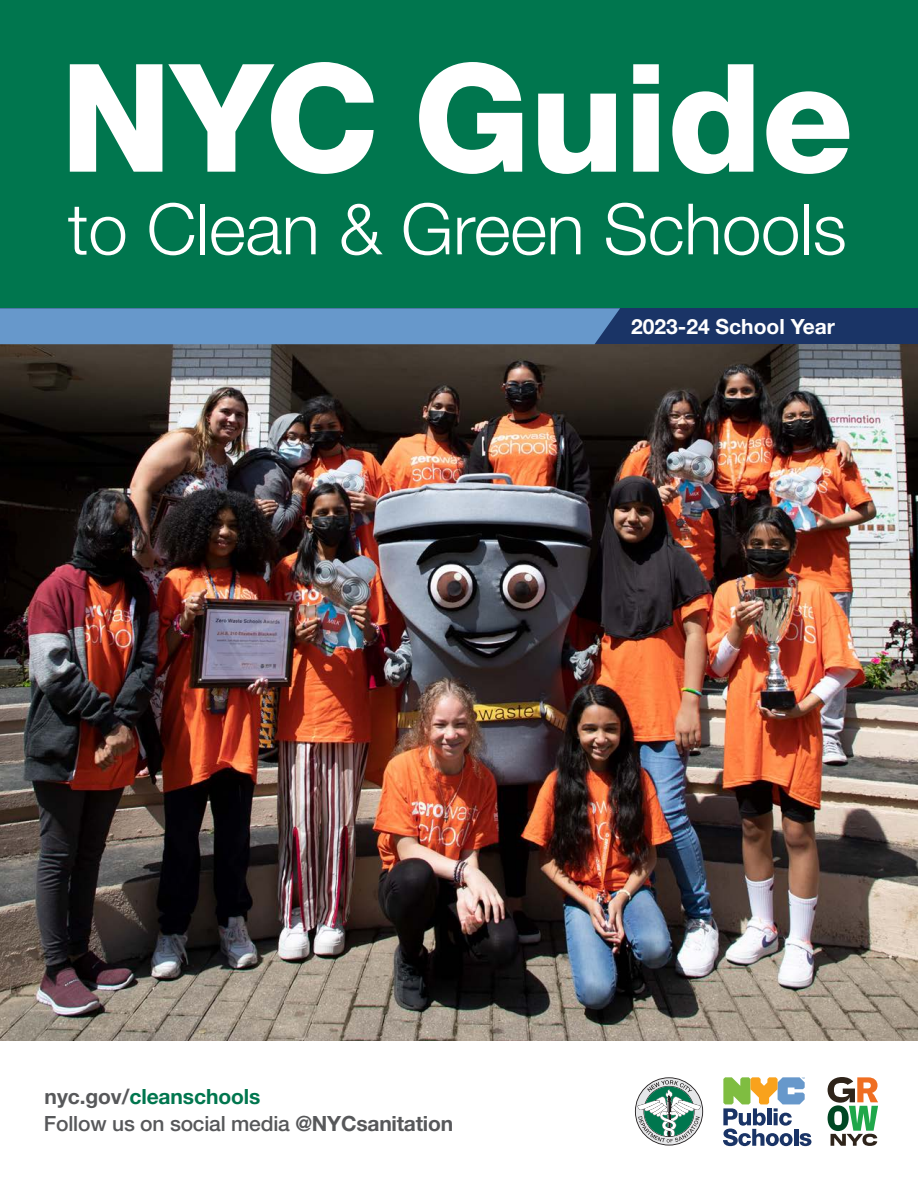
<style>
.page{position:relative;width:918px;height:1188px;background:#fff}
.page>*{position:absolute;margin:0;border:0;box-sizing:border-box;transform-origin:0 0}
.t1{font:800 150.45px "Helvetica Neue LT Std";letter-spacing:-.005em;color:#fff}
.t2{font:300 70.8px "Helvetica Neue LT Std";letter-spacing:-.005em;color:#fff}
.t3{font:700 21px/27px "Helvetica Neue LT Std";letter-spacing:-.005em;color:#57585a}
.t4{font:700 21px "Helvetica Neue LT Std";color:#fff}
.s1{color:#00764e}
.s2{font-weight:500}
</style>
<div class="page">
<svg style="left:828px;top:1077px;width:50px;height:69px"></svg>
<svg style="left:723px;top:1077px;width:88px;height:69px"></svg>
<svg style="left:635px;top:1077px;width:68px;height:69px"></svg>
<img style="left:0;top:344px;width:918px;height:697px">
<div style="left:0;top:0;width:918px;height:320px;background:#00764e"></div>
<div style="left:0;top:308px;width:918px;height:36px;background:#1a3466"></div>
<div style="left:0;top:308px;width:620px;height:36px;background:#6798cb"></div>
<h1 class="t1" style="left:60px;top:29px;width:794px">NYC Guide</h1>
<h2 class="t2" style="left:68px;top:186px;width:781px">to Clean &amp; Green Schools</h2>
<p class="t4" style="left:631px;top:313px;width:205px">2023-24 School Year</p>
<p class="t3" style="left:44px;top:1083px;width:411px">nyc.gov/<span class="s1">cleanschools<br></span><span class="s2">Follow us on social media</span> @NYCsanitation</p>
</div>
